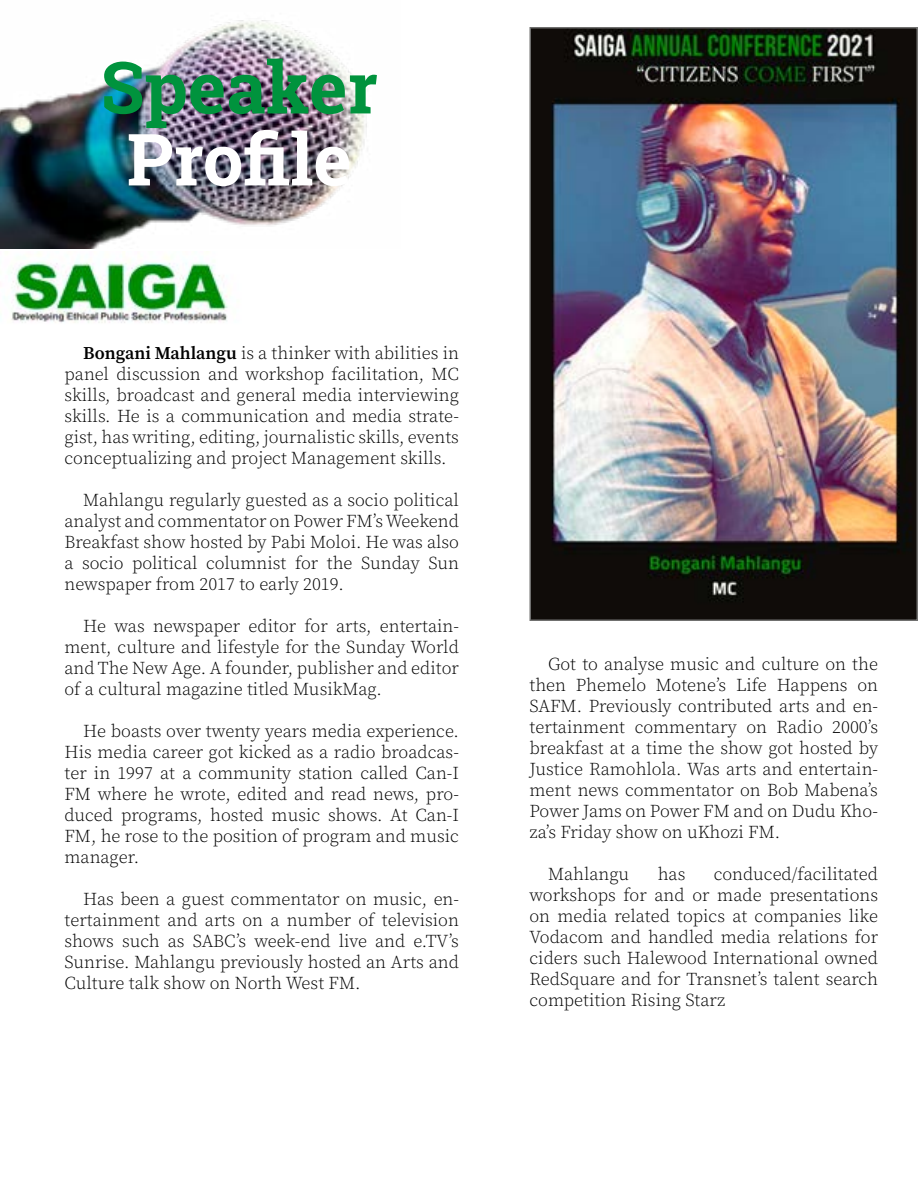
<style>
.page{position:relative;width:918px;height:1188px;background:#fff}
.page>*{position:absolute;margin:0;border:0;box-sizing:border-box;transform-origin:0 0}
.t1{font:700 72px "Roboto Slab";color:#00933d}
.t2{font:700 72px "Roboto Slab";color:#fff}
.t3{font:300 18px/21px "Source Serif Pro";color:#000;text-align:justify}
.s1{font-weight:600}
</style>
<div class="page">
<img style="left:533px;top:30px;width:382px;height:588px">
<div style="left:530px;top:27px;width:388px;height:594px;border:2px solid #70706f"></div>
<img style="left:0;top:20px;width:367px;height:229px">
<img style="left:11px;top:254px;width:217px;height:69px">
<h1 class="t1" style="left:101px;top:38px;width:279px">Speaker</h1>
<h1 class="t2" style="left:127px;top:110px;width:226px">Profile</h1>
<p class="t3" style="left:65px;top:343px;width:396px;text-indent:19px"><span class="s1">Bongani Mahlangu</span> is a thinker with abilities in panel discussion and workshop facilitation, MC skills, broadcast and general media interviewing skills. He is a communication and media strate&shy;gist, has writing, editing, journalistic skills, events conceptualizing and project Management skills.</p>
<p class="t3" style="left:65px;top:490px;width:396px;text-indent:19px">Mahlangu regularly guested as a socio political analyst and commentator on Power FM’s Weekend Breakfast show hosted by Pabi Moloi. He was also a socio political columnist for the Sunday Sun newspaper from 2017 to early 2019.</p>
<p class="t3" style="left:64px;top:616px;width:396px;text-indent:19px">He was newspaper editor for arts, entertain&shy;ment, culture and lifestyle for the Sunday World and The New Age. A founder, publisher and editor of a cultural magazine titled MusikMag.</p>
<p class="t3" style="left:64px;top:721px;width:396px;text-indent:19px">He boasts over twenty years media experience.<br>His media career got kicked as a radio broadcas&shy;ter in 1997 at a community station called Can-I FM where he wrote, edited and read news, pro&shy;duced programs, hosted music shows. At Can-I FM, he rose to the position of program and music manager.</p>
<p class="t3" style="left:64px;top:889px;width:396px;text-indent:19px">Has been a guest commentator on music, en&shy;tertainment and arts on a number of television shows such as SABC’s week-end live and e.TV’s Sunrise. Mahlangu previously hosted an Arts and Culture talk show on North West FM.</p>
<p class="t3" style="left:530px;top:653px;width:350px;text-indent:19px">Got to analyse music and culture on the then Phemelo Motene’s Life Happens on SAFM. Previously contributed arts and en&shy;tertainment commentary on Radio 2000’s breakfast at a time the show got hosted by Justice Ramohlola. Was arts and entertain&shy;ment news commentator on Bob Mabena’s Power Jams on Power FM and on Dudu Kho&shy;za’s Friday show on uKhozi FM.</p>
<p class="t3" style="left:548px;top:863px;width:83px">Mahlangu</p>
<p class="t3" style="left:658px;top:863px;width:29px">has</p>
<p class="t3" style="left:530px;top:863px;width:350px;text-indent:184px">conduced/facilitated workshops for and or made presentations on media related topics at companies like Vodacom and handled media relations for ciders such Halewood International owned RedSquare and for Transnet’s talent search competition Rising Starz</p>
</div>
